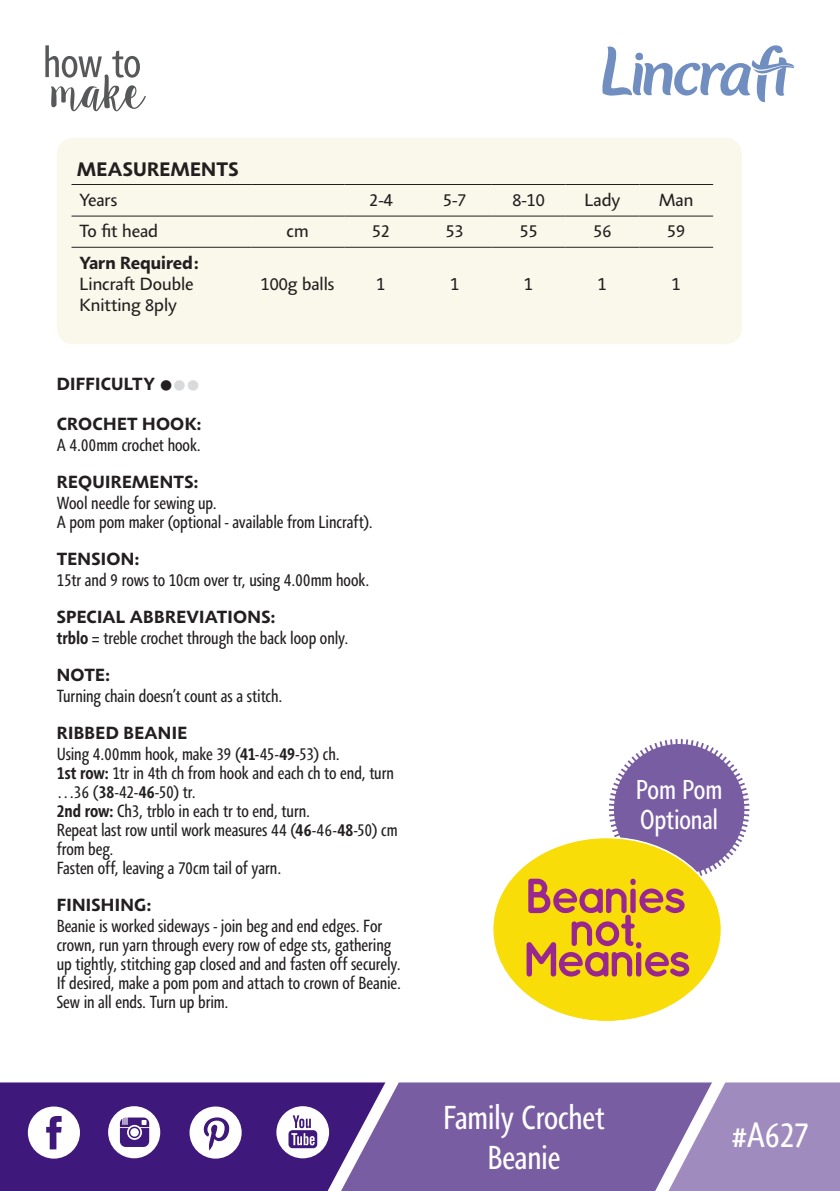
<style>
.page{position:relative;width:840px;height:1191px;background:#fff}
.page>*{position:absolute;margin:0;border:0;box-sizing:border-box;transform-origin:0 0}
.t1{font:condensed 36.2px "Agilita LT Pro";color:#fff}
.t2{font:condensed 34px/40px "Agilita LT Pro";letter-spacing:-.01em;color:#fff;text-align:center}
.t3{font:condensed 28px/30px "Agilita LT Pro";letter-spacing:-.005em;color:#fff}
.t4{font:700 20px "Agilita LT Pro";letter-spacing:.02em;color:#231f20}
.t5{font:condensed 18px/19px "Agilita LT Pro";letter-spacing:-.005em;color:#231f20}
.t6{font:18px/21px "Agilita LT Pro";color:#231f20}
.t7{font:700 18px "Agilita LT Pro";letter-spacing:.015em;color:#231f20}
.s1{font-weight:700;font-stretch:normal}
.s2{font-weight:700}
</style>
<div class="page">
<svg style="left:45px;top:45px;width:101px;height:66px"></svg>
<svg style="left:602px;top:45px;width:191px;height:57px"></svg>
<div style="left:0;top:1082px;width:276px;height:109px;background:#3f187b"></div>
<div style="left:410px;top:1082px;width:219px;height:109px;background:#795da3"></div>
<svg style="left:629px;top:1082px;width:210px;height:109px;background:#9b86ba"></svg>
<svg style="left:189px;top:1106px;width:52px;height:52px"></svg>
<svg style="left:28px;top:1106px;width:52px;height:52px"></svg>
<svg style="left:276px;top:1082px;width:134px;height:109px"></svg>
<svg style="left:108px;top:1106px;width:52px;height:52px"></svg>
<div style="left:57px;top:138px;width:684px;height:206px;background:#f9f8ea;border-radius:17px"></div>
<hr style="left:71px;top:247px;width:180px;height:1px;background:#231f20">
<hr style="left:251px;top:247px;width:93px;height:1px;background:#231f20">
<hr style="left:344px;top:247px;width:74px;height:1px;background:#231f20">
<hr style="left:418px;top:247px;width:73px;height:1px;background:#231f20">
<hr style="left:491px;top:247px;width:74px;height:1px;background:#231f20">
<hr style="left:565px;top:247px;width:74px;height:1px;background:#231f20">
<hr style="left:639px;top:247px;width:73px;height:1px;background:#231f20">
<hr style="left:71px;top:184px;width:180px;height:1px;background:#231f20">
<hr style="left:251px;top:184px;width:93px;height:1px;background:#231f20">
<hr style="left:344px;top:184px;width:74px;height:1px;background:#231f20">
<hr style="left:418px;top:184px;width:73px;height:1px;background:#231f20">
<hr style="left:491px;top:184px;width:74px;height:1px;background:#231f20">
<hr style="left:565px;top:184px;width:74px;height:1px;background:#231f20">
<hr style="left:639px;top:184px;width:73px;height:1px;background:#231f20">
<hr style="left:71px;top:216px;width:180px;height:1px;background:#231f20">
<hr style="left:251px;top:216px;width:93px;height:1px;background:#231f20">
<hr style="left:344px;top:216px;width:74px;height:1px;background:#231f20">
<hr style="left:418px;top:216px;width:73px;height:1px;background:#231f20">
<hr style="left:491px;top:216px;width:74px;height:1px;background:#231f20">
<hr style="left:565px;top:216px;width:74px;height:1px;background:#231f20">
<hr style="left:639px;top:216px;width:73px;height:1px;background:#231f20">
<svg style="left:493px;top:865px;width:212px;height:156px;fill:#f8dd08"></svg>
<svg style="left:526px;top:739px;width:224px;height:237px"></svg>
<p class="t4" style="left:77px;top:155px;width:163px">MEASUREMENTS</p>
<p class="t6" style="left:79px;top:189px;width:39px">Years</p>
<p class="t6" style="left:369px;top:189px;width:25px">2-4</p>
<p class="t6" style="left:443px;top:189px;width:25px">5-7</p>
<p class="t6" style="left:512px;top:189px;width:34px">8-10</p>
<p class="t6" style="left:584px;top:189px;width:37px">Lady</p>
<p class="t6" style="left:659px;top:189px;width:35px">Man</p>
<p class="t6" style="left:79px;top:221px;width:80px">To fit head</p>
<p class="t6" style="left:286px;top:221px;width:24px">cm</p>
<p class="t6" style="left:372px;top:221px;width:19px">52</p>
<p class="t6" style="left:445px;top:221px;width:19px">53</p>
<p class="t6" style="left:519px;top:221px;width:19px">55</p>
<p class="t6" style="left:593px;top:221px;width:19px">56</p>
<p class="t6" style="left:666px;top:221px;width:19px">59</p>
<p class="t7" style="left:79px;top:249px;width:120px">Yarn Required:</p>
<p class="t6" style="left:79px;top:273px;width:115px">Lincraft Double<br>Knitting 8ply</p>
<p class="t6" style="left:261px;top:273px;width:75px">100g balls</p>
<p class="t6" style="left:376px;top:273px;width:10px">1</p>
<p class="t6" style="left:450px;top:273px;width:10px">1</p>
<p class="t6" style="left:524px;top:273px;width:10px">1</p>
<p class="t6" style="left:597px;top:273px;width:10px">1</p>
<p class="t6" style="left:671px;top:273px;width:10px">1</p>
<p class="t7" style="left:57px;top:371px;width:100px">DIFFICULTY</p>
<p class="t7" style="left:57px;top:411px;width:146px">CROCHET HOOK:</p>
<p class="t5" style="left:57px;top:435px;width:146px">A 4.00mm crochet hook.</p>
<p class="t7" style="left:57px;top:469px;width:143px">REQUIREMENTS:</p>
<p class="t5" style="left:57px;top:493px;width:317px">Wool needle for sewing up.<br>A pom pom maker (optional - available from Lincraft).</p>
<p class="t7" style="left:57px;top:546px;width:84px">TENSION:</p>
<p class="t5" style="left:57px;top:570px;width:314px">15tr and 9 rows to 10cm over tr, using 4.00mm hook.</p>
<p class="t5" style="left:57px;top:606px;width:293px;line-height:21px"><span class="s1">SPECIAL ABBREVIATIONS:<br></span><span class="s2">trblo</span> = treble crochet through the back loop only.</p>
<p class="t7" style="left:57px;top:662px;width:55px">NOTE:</p>
<p class="t5" style="left:57px;top:686px;width:227px">Turning chain doesn’t count as a stitch.</p>
<p class="t5" style="left:57px;top:722px;width:284px;line-height:21px"><span class="s1">RIBBED BEANIE<br></span>Using 4.00mm hook, make 39 (<span class="s2">41</span>-45-<span class="s2">49</span>-53) ch.</p>
<p class="t5" style="left:57px;top:763px;width:342px"><span class="s2">1st row:</span> 1tr in 4th ch from hook and each ch to end, turn …36 (<span class="s2">38</span>-42-<span class="s2">46</span>-50) tr.<br><span class="s2">2nd row:</span> Ch3, trblo in each tr to end, turn.<br>Repeat last row until work measures 44 (<span class="s2">46</span>-46-<span class="s2">48</span>-50) cm from beg.<br>Fasten off, leaving a 70cm tail of yarn.</p>
<p class="t7" style="left:57px;top:892px;width:96px">FINISHING:</p>
<p class="t5" style="left:57px;top:916px;width:345px">Beanie is worked sideways - join beg and end edges. For crown, run yarn through every row of edge sts, gathering up tightly, stitching gap closed and and fasten off securely.<br>If desired, make a pom pom and attach to crown of Beanie.<br>Sew in all ends. Turn up brim.</p>
<h3 class="t3" style="left:635px;top:774px;width:88px">Pom Pom<br>Optional</h3>
<h2 class="t2" style="left:443px;top:1097px;width:163px">Family Crochet<br>Beanie</h2>
<h1 class="t1" style="left:731px;top:1109px;width:80px">#A627</h1>
</div>
